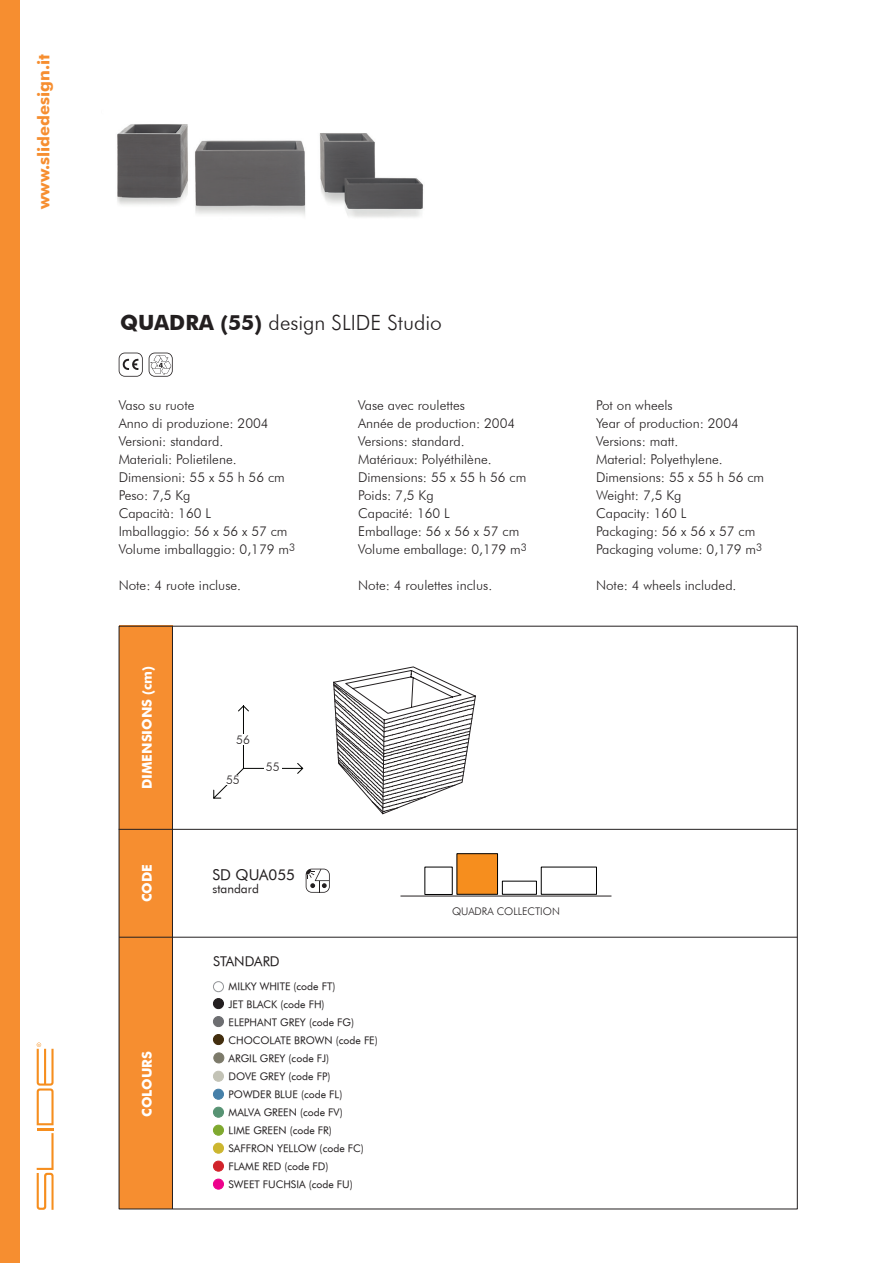
<style>
.page{position:relative;width:893px;height:1263px;background:#fff}
.page>*{position:absolute;margin:0;border:0;box-sizing:border-box;transform-origin:0 0}
.t1{font:300 21px "Futura BT";color:#231f20}
.t2{font:700 16.5px "Futura BT";color:#f68e30}
.t3{font:15px "Futura Book BT";color:#231f20}
.t4{font:300 13.5px/18px "Futura BT";color:#231f20}
.t5{font:700 13.5px "Futura BT";color:#fff}
.t6{font:13.5px "Futura Book BT";color:#231f20}
.t7{font:12px "Futura Book BT";color:#231f20}
.t8{font:300 12px "Futura BT";color:#231f20}
.t9{font:10.5px/18px "Futura Book BT";color:#231f20}
.t10{font:300 10.5px "Futura BT";color:#231f20}
.s1{font-weight:700}
</style>
<div class="page">
<svg style="left:306px;top:869px;width:24px;height:24px"></svg>
<div style="left:0;top:0;width:20px;height:1263px;background:#f68e30"></div>
<div style="left:119px;top:626px;width:53px;height:583px;background:#f68e30"></div>
<hr style="left:119px;top:829px;width:678px;height:1px;background:#231f20">
<hr style="left:172px;top:626px;width:1px;height:583px;background:#231f20">
<hr style="left:119px;top:937px;width:678px;height:1px;background:#231f20">
<svg style="left:37px;top:1042px;width:17px;height:168px"></svg>
<div style="left:213px;top:1107px;width:10px;height:10px;background:#579373;border-radius:50%"></div>
<div style="left:213px;top:1107px;width:11px;height:10px;border:1px solid #579373;border-radius:50%"></div>
<div style="left:213px;top:1161px;width:10px;height:10px;background:#d1232a;border-radius:50%"></div>
<div style="left:213px;top:1161px;width:11px;height:10px;border:1px solid #d1232a;border-radius:50%"></div>
<div style="left:213px;top:981px;width:11px;height:11px;border:1px solid #939598;border-radius:50%"></div>
<div style="left:213px;top:998px;width:10px;height:10px;background:#231f20;border-radius:50%"></div>
<div style="left:213px;top:998px;width:11px;height:11px;border:1px solid #231f20;border-radius:50%"></div>
<div style="left:213px;top:1016px;width:10px;height:10px;background:#6d6e71;border-radius:50%"></div>
<div style="left:213px;top:1016px;width:11px;height:11px;border:1px solid #6d6e71;border-radius:50%"></div>
<div style="left:213px;top:1034px;width:10px;height:10px;background:#432e0e;border-radius:50%"></div>
<div style="left:213px;top:1034px;width:11px;height:11px;border:1px solid #432e0e;border-radius:50%"></div>
<div style="left:214px;top:1053px;width:10px;height:10px;background:#7c7a6a;border-radius:50%"></div>
<div style="left:213px;top:1052px;width:11px;height:11px;border:1px solid #7c7a6a;border-radius:50%"></div>
<div style="left:213px;top:1071px;width:10px;height:10px;background:#c3c3b6;border-radius:50%"></div>
<div style="left:213px;top:1071px;width:11px;height:11px;border:1px solid #c3c3b6;border-radius:50%"></div>
<div style="left:213px;top:1089px;width:10px;height:10px;background:#4680a9;border-radius:50%"></div>
<div style="left:213px;top:1089px;width:11px;height:11px;border:1px solid #4680a9;border-radius:50%"></div>
<div style="left:213px;top:1143px;width:10px;height:10px;background:#ccb62f;border-radius:50%"></div>
<div style="left:213px;top:1143px;width:11px;height:10px;border:1px solid #ccb62f;border-radius:50%"></div>
<div style="left:213px;top:1125px;width:10px;height:10px;background:#7fa92f;border-radius:50%"></div>
<div style="left:213px;top:1125px;width:11px;height:10px;border:1px solid #7fa92f;border-radius:50%"></div>
<div style="left:213px;top:1179px;width:10px;height:10px;background:#ed028c;border-radius:50%"></div>
<div style="left:213px;top:1179px;width:11px;height:10px;border:1px solid #ed028c;border-radius:50%"></div>
<svg style="left:119px;top:353px;width:24px;height:24px"></svg>
<svg style="left:149px;top:353px;width:24px;height:24px"></svg>
<svg style="left:333px;top:666px;width:143px;height:149px"></svg>
<svg style="left:213px;top:705px;width:91px;height:94px"></svg>
<div style="left:228px;top:735px;width:30px;height:10px;background:#fff"></div>
<div style="left:218px;top:775px;width:30px;height:10px;background:#fff"></div>
<div style="left:264px;top:762px;width:17px;height:13px;background:#fff"></div>
<img style="left:117px;top:124px;width:307px;height:94px">
<hr style="left:400px;top:896px;width:211px;height:1px;background:#231f20">
<div style="left:424px;top:867px;width:29px;height:28px;border:1px solid #000"></div>
<div style="left:456px;top:853px;width:42px;height:42px;background:#f68e1e;border:1px solid #000"></div>
<div style="left:502px;top:881px;width:35px;height:14px;border:1px solid #000"></div>
<div style="left:541px;top:867px;width:56px;height:28px;border:1px solid #000"></div>
<p class="t2" style="left:37px;top:209px;width:156px;rotate:-90deg">www.slidedesign.it</p>
<h1 class="t1" style="left:120px;top:314px;width:323px"><span class="s1">QUADRA (55)</span> design SLIDE Studio</h1>
<p class="t4" style="left:119px;top:397px;width:178px">Vaso su ruote<br>Anno di produzione: 2004<br>Versioni: standard.<br>Materiali: Polietilene.<br>Dimensioni: 55 x 55 h 56 cm<br>Peso: 7,5 Kg<br>Capacità: 160 L<br>Imballaggio: 56 x 56 x 57 cm<br>Volume imballaggio: 0,179 m<sup>3</sup></p>
<p class="t4" style="left:119px;top:577px;width:124px">Note: 4 ruote incluse.</p>
<p class="t5" style="left:142px;top:789px;width:125px;rotate:-90deg">DIMENSIONS (cm)</p>
<p class="t5" style="left:142px;top:902px;width:40px;rotate:-90deg">CODE</p>
<p class="t8" style="left:236px;top:735px;width:15px">56</p>
<p class="t8" style="left:226px;top:775px;width:15px">55</p>
<p class="t8" style="left:266px;top:762px;width:15px">55</p>
<p class="t3" style="left:213px;top:866px;width:84px">SD QUA055</p>
<p class="t7" style="left:213px;top:882px;width:48px">standard</p>
<p class="t4" style="left:358px;top:397px;width:170px">Vase avec roulettes<br>Année de production: 2004<br>Versions: standard.<br>Matériaux: Polyéthilène.<br>Dimensions: 55 x 55 h 56 cm<br>Poids: 7,5 Kg<br>Capacité: 160 L<br>Emballage: 56 x 56 x 57 cm<br>Volume emballage: 0,179 m<sup>3</sup></p>
<p class="t4" style="left:358px;top:577px;width:136px">Note: 4 roulettes inclus.</p>
<p class="t10" style="left:452px;top:906px;width:109px">QUADRA COLLECTION</p>
<p class="t5" style="left:142px;top:1117px;width:67px;rotate:-90deg">COLOURS</p>
<p class="t6" style="left:213px;top:956px;width:68px">STANDARD</p>
<p class="t9" style="left:229px;top:978px;width:151px">MILKY WHITE (code FT)<br>JET BLACK (code FH)<br>ELEPHANT GREY (code FG)<br>CHOCOLATE BROWN (code FE)<br>ARGIL GREY (code FJ)<br>DOVE GREY (code FP)<br>POWDER BLUE (code FL)<br>MALVA GREEN (code FV)<br>LIME GREEN (code FR)<br>SAFFRON YELLOW (code FC)<br>FLAME RED (code FD)<br>SWEET FUCHSIA (code FU)</p>
<p class="t4" style="left:596px;top:397px;width:170px">Pot on wheels<br>Year of production: 2004<br>Versions: matt.<br>Material: Polyethylene.<br>Dimensions: 55 x 55 h 56 cm<br>Weight: 7,5 Kg<br>Capacity: 160 L<br>Packaging: 56 x 56 x 57 cm<br>Packaging volume: 0,179 m<sup>3</sup></p>
<p class="t4" style="left:596px;top:577px;width:142px">Note: 4 wheels included.</p>
</div>
